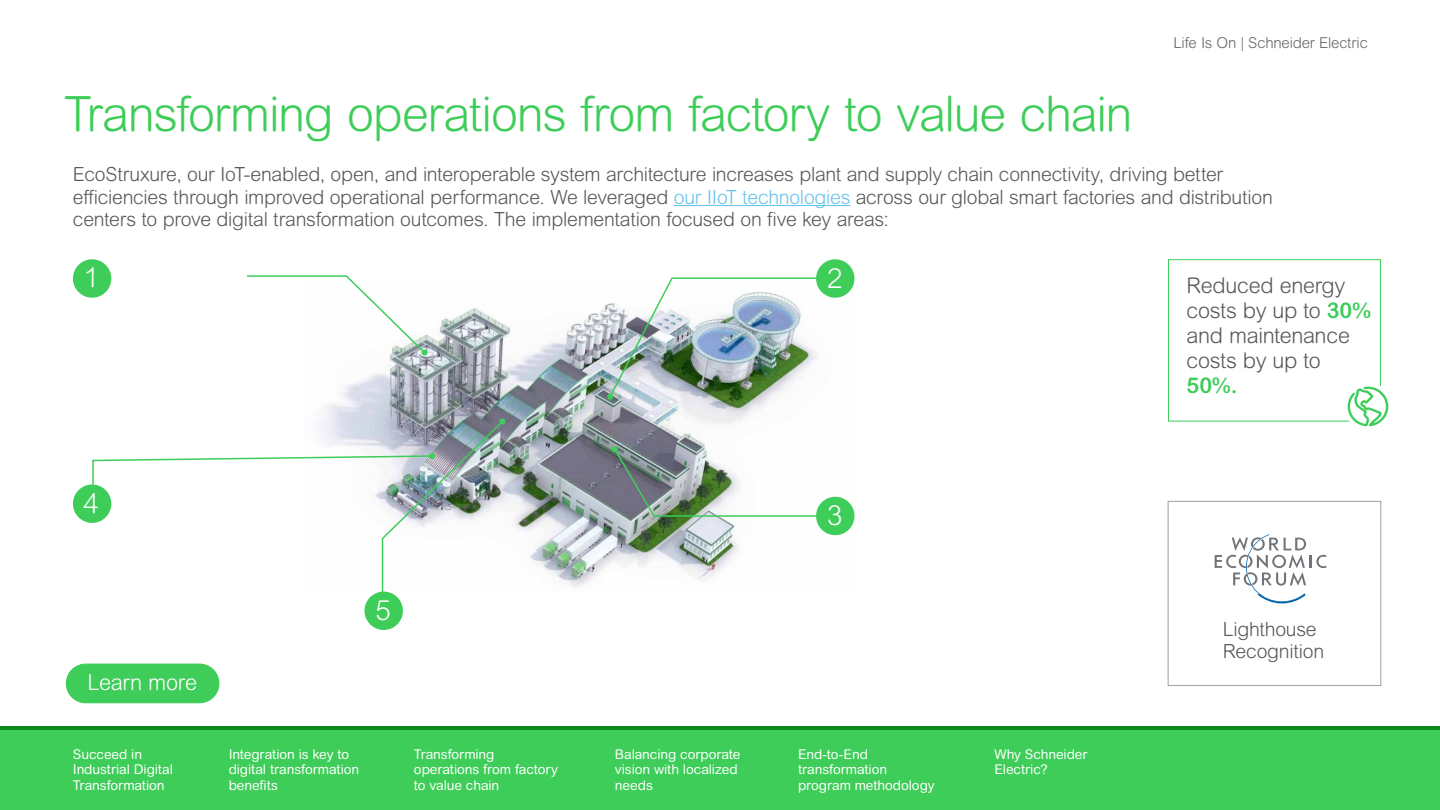
<style>
.page{position:relative;width:1440px;height:810px;background:#fff}
.page>*{position:absolute;margin:0;border:0;box-sizing:border-box;transform-origin:0 0}
.t1{font:300 48.75px "Arial Rounded MT Pro";letter-spacing:-.025em;color:#3dcd58}
.t2{font:300 27.75px "Arial Rounded MT Pro";color:#fff}
.t3{font:300 21.9px "Arial Rounded MT Pro";letter-spacing:-.015em;color:#fff}
.t4{font:300 21.6px/25px "Arial Rounded MT Pro";letter-spacing:-.015em;color:#575756}
.t5{font:700 21.6px "Arial Rounded MT Pro";color:#3dcd58}
.t6{font:300 19.5px/22.5px "Arial Rounded MT Pro";letter-spacing:-.015em;color:#575756}
.t7{font:300 15px "Arial Rounded MT Pro";letter-spacing:-.01em;color:#626469}
.t8{font:13.5px/15.8px "Arial Rounded MT Pro";letter-spacing:-.005em;color:#fff}
.s1{color:#68c3eb}
.s2{font-weight:700;color:#3dcd58}
</style>
<div class="page">
<img style="left:323px;top:280px;width:532px;height:308px">
<div style="left:1168px;top:259px;width:213px;height:163px;border:1px solid #3dcd58"></div>
<div style="left:1344px;top:383px;width:48px;height:47px;background:#fff;border-radius:50%"></div>
<hr style="left:674px;top:205px;width:176px;height:1px;background:#68c3eb">
<div style="left:66px;top:664px;width:153px;height:39px;background:#3dcd58;border-radius:19px"></div>
<div style="left:66px;top:664px;width:153px;height:39px;border:1px solid #3dcd58;border-radius:19px"></div>
<div style="left:73px;top:259px;width:38px;height:39px;background:#3dcd58;border-radius:50%"></div>
<svg style="left:1215px;top:534px;width:112px;height:69px"></svg>
<svg style="left:1348px;top:387px;width:40px;height:39px"></svg>
<div style="left:1168px;top:501px;width:213px;height:185px;border:1px solid #9fa0a4"></div>
<img style="left:607px;top:277px;width:211px;height:123px">
<svg style="left:247px;top:275px;width:180px;height:81px"></svg>
<svg style="left:612px;top:446px;width:229px;height:72px"></svg>
<svg style="left:92px;top:418px;width:413px;height:185px"></svg>
<div style="left:816px;top:497px;width:38px;height:38px;background:#3dcd58;border-radius:50%"></div>
<div style="left:365px;top:592px;width:38px;height:38px;background:#3dcd58;border-radius:50%"></div>
<div style="left:73px;top:484px;width:38px;height:39px;background:#3dcd58;border-radius:50%"></div>
<div style="left:816px;top:259px;width:38px;height:39px;background:#3dcd58;border-radius:50%"></div>
<div style="left:0;top:726px;width:1440px;height:84px;background:#3dcd58"></div>
<hr style="left:0;top:726px;width:1440px;height:4px;background:#0c881e">
<p class="t7" style="left:1173px;top:34px;width:196px">Life Is On | Schneider Electric</p>
<h1 class="t1" style="left:65px;top:85px;width:1069px">Transforming operations from factory to value chain</h1>
<p class="t6" style="left:73px;top:164px;width:1201px">EcoStruxure, our IoT-enabled, open, and interoperable system architecture increases plant and supply chain connectivity, driving better efficiencies through improved operational performance. We leveraged <span class="s1">our IIoT technologies</span> across our global smart factories and distribution centers to prove digital transformation outcomes. The implementation focused on five key areas:</p>
<h2 class="t2" style="left:84px;top:261px;width:17px">1</h2>
<h2 class="t2" style="left:827px;top:262px;width:17px">2</h2>
<h2 class="t2" style="left:84px;top:487px;width:17px">4</h2>
<p class="t3" style="left:87px;top:670px;width:111px">Learn more</p>
<p class="t8" style="left:73px;top:746px;width:102px">Succeed in<br>Industrial Digital<br>Transformation</p>
<h2 class="t2" style="left:375px;top:594px;width:17px">5</h2>
<p class="t8" style="left:229px;top:746px;width:132px">Integration is key to digital transformation benefits</p>
<p class="t8" style="left:414px;top:746px;width:145px">Transforming operations from factory to value chain</p>
<h2 class="t2" style="left:827px;top:499px;width:17px">3</h2>
<p class="t8" style="left:798px;top:746px;width:138px">End-to-End transformation program methodology</p>
<p class="t8" style="left:615px;top:746px;width:127px">Balancing corporate vision with localized needs</p>
<p class="t8" style="left:994px;top:746px;width:95px">Why Schneider<br>Electric?</p>
<p class="t4" style="left:1187px;top:274px;width:186px">Reduced energy costs by up to <span class="s2">30% </span>and maintenance costs by up to</p>
<p class="t5" style="left:1187px;top:372px;width:52px">50%.</p>
<p class="t6" style="left:1223px;top:618px;width:103px">Lighthouse<br>Recognition</p>
</div>
